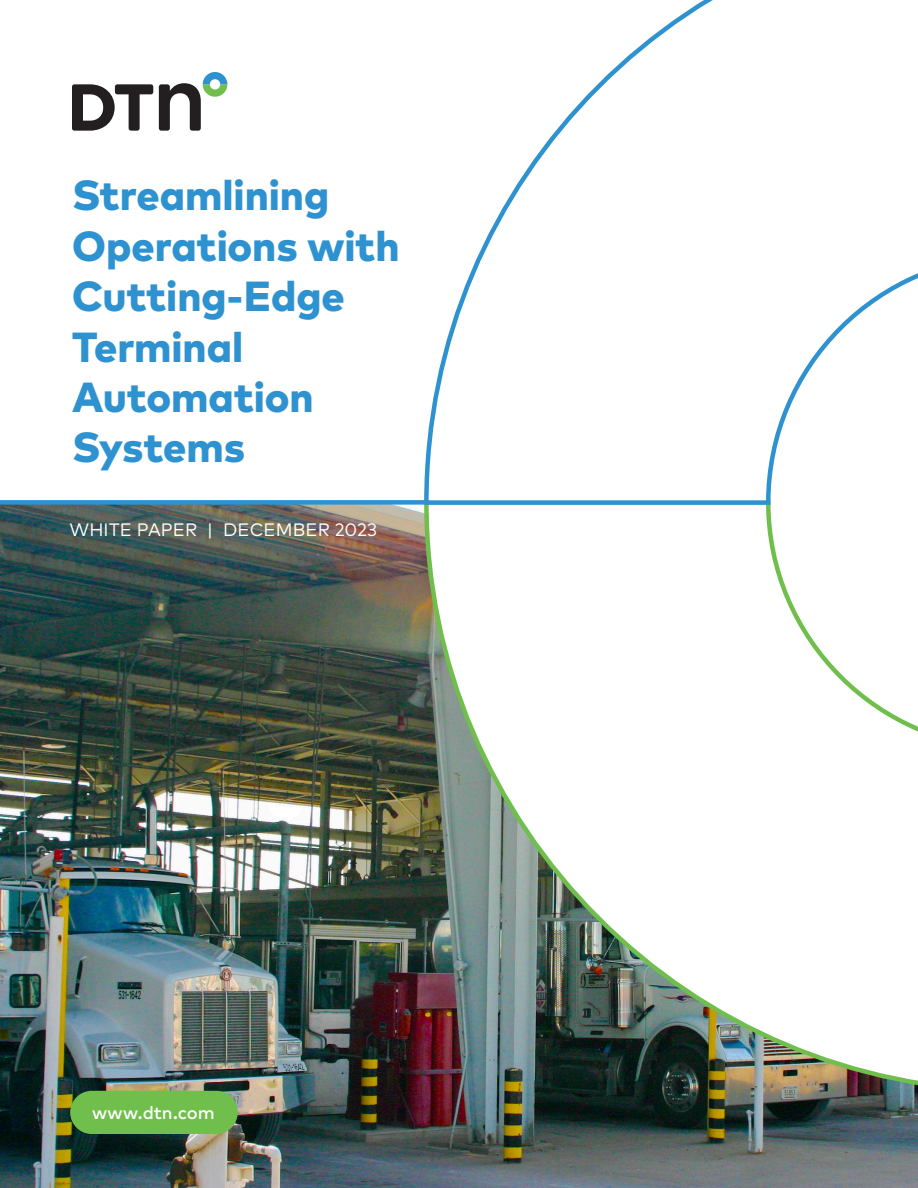
<style>
.page{position:relative;width:918px;height:1188px;background:#fff}
.page>*{position:absolute;margin:0;border:0;box-sizing:border-box;transform-origin:0 0}
.Cover_Title{font:800 42px/50.4px "Mark Pro";color:#2e92d0}
.Collateral_type{font:18px "Mark Pro";letter-spacing:.005em;color:#fff}
.t1{font:500 18px "Mark Pro";color:#fff}
</style>
<div class="page">
<img style="left:0;top:505px;width:918px;height:683px">
<svg style="left:72px;top:84px;width:81px;height:47px"></svg>
<svg style="left:159px;top:72px;width:68px;height:59px"></svg>
<div style="left:70px;top:1091px;width:168px;height:43px;background:#70bf4c;border-radius:22px"></div>
<div style="left:0;top:500px;width:428px;height:5px;background:#2e92d0"></div>
<img style="left:422px;top:507px;width:496px;height:588px">
<svg style="left:422px;top:0;width:496px;height:507px"></svg>
<p class="Cover_Title" style="left:72px;top:167px;width:329px">Streamlining<br>Operations with<br>Cutting-Edge<br>Terminal<br>Automation<br>Systems</p>
<p class="Collateral_type" style="left:70px;top:516px;width:309px">WHITE PAPER | DECEMBER 2023</p>
<p class="t1" style="left:92px;top:1099px;width:124px">www.dtn.com</p>
</div>
